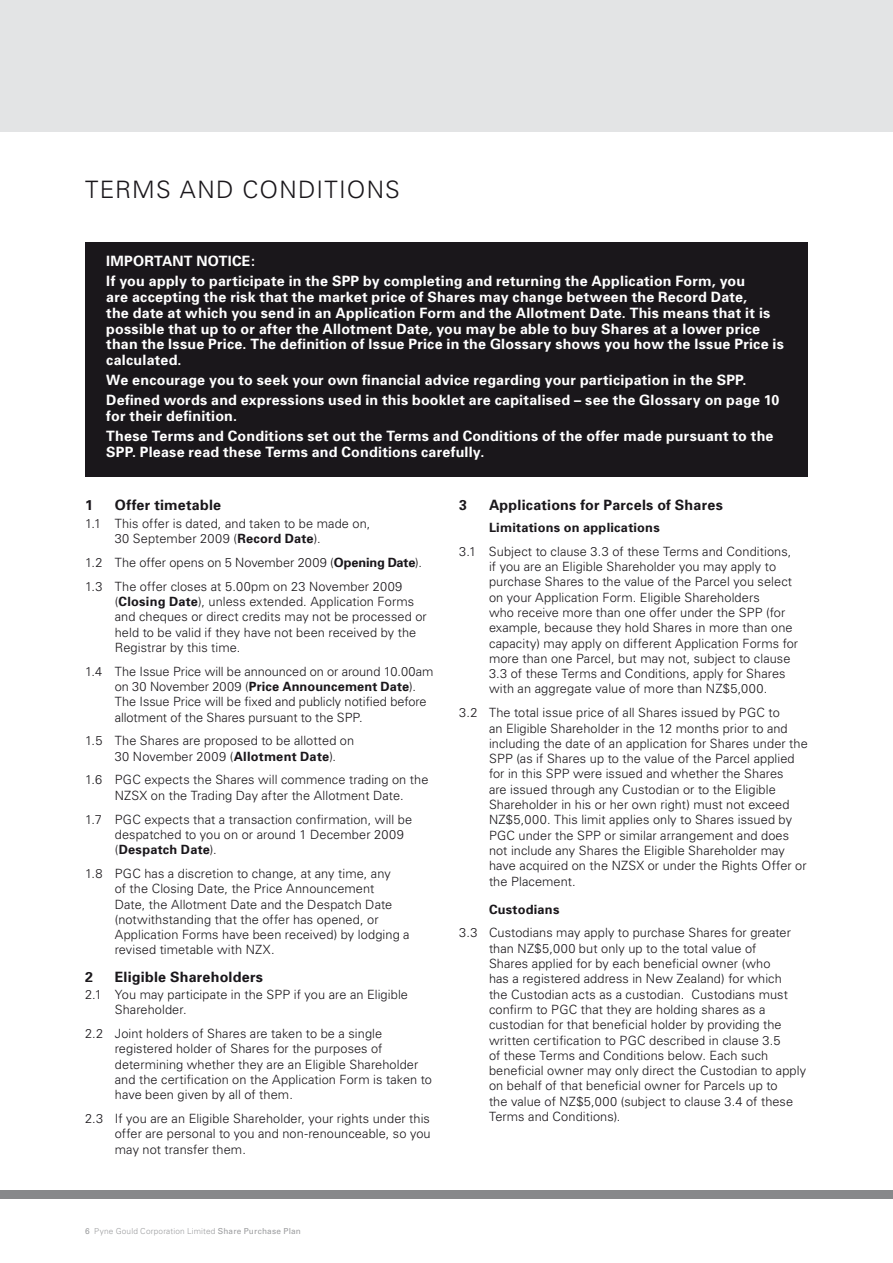
<style>
.page{position:relative;width:893px;height:1263px;background:#fff}
.page>*{position:absolute;margin:0;border:0;box-sizing:border-box;transform-origin:0 0}
.t1{font:300 24px "Univers";letter-spacing:.05em;color:#1a171b}
.t2{font:700 14.25px/15.8px "Univers";letter-spacing:.015em;color:#fff}
.t3{font:700 14.25px "Univers";letter-spacing:.015em;color:#1a171b}
.t4{font:300 12.75px/15.3px "Univers";letter-spacing:.005em;color:#1a171b}
.t5{font:700 12.75px "Univers";letter-spacing:.02em;color:#1a171b}
.t6{font:300 8.25px "Univers";letter-spacing:.02em;color:#9c9d9f}
.s1{font-weight:700}
.s2{font-weight:400}
</style>
<div class="page">
<div style="left:0;top:0;width:893px;height:132px;background:#e3e4e5"></div>
<div style="left:0;top:1191px;width:893px;height:8px;background:#87888a"></div>
<div style="left:85px;top:242px;width:723px;height:235px;background:#1a171b"></div>
<h1 class="t1" style="left:85px;top:175px;width:316px">TERMS AND CONDITIONS</h1>
<p class="t2" style="left:106px;top:251px;width:640px;line-height:20px;text-indent:90px">NOTICE:<br>If you apply to participate in the SPP by completing and returning the Application Form, you</p>
<p class="t2" style="left:106px;top:289px;width:679px">are accepting the risk that the market price of Shares may change between the Record Date,<br>the date at which you send in an Application Form and the Allotment Date. This means that it is possible that up to or after the Allotment Date, you may be able to buy Shares at a lower price than the Issue Price. The definition of Issue Price in the Glossary shows you how the Issue Price is calculated.</p>
<p class="t2" style="left:106px;top:370px;width:675px;line-height:20px">We encourage you to seek your own financial advice regarding your participation in the SPP.<br>Defined words and expressions used in this booklet are capitalised – see the Glossary on page 10</p>
<p class="t2" style="left:106px;top:406px;width:669px;line-height:20px">for their definition.<br>These Terms and Conditions set out the Terms and Conditions of the offer made pursuant to the</p>
<p class="t2" style="left:106px;top:444px;width:379px">SPP. Please read these Terms and Conditions carefully.</p>
<p class="t2" style="left:106px;top:254px;width:59px">IM PORTANT</p>
<p class="t3" style="left:85px;top:497px;width:9px">1</p>
<p class="t3" style="left:115px;top:497px;width:108px">Offer timetable</p>
<p class="t4" style="left:115px;top:515px;width:257px;text-indent:-30px">1.1 This offer is dated, and taken to be made on,<br>30 September 2009 (<span class="s1">Record Date</span>).</p>
<p class="t4" style="left:85px;top:550px;width:338px;line-height:23.9px">1.2 The offer opens on 5 November 2009 (<span class="s1">Opening Date</span>).<br>1.3 The offer closes at 5.00pm on 23 November 2009</p>
<p class="t4" style="left:115px;top:593px;width:313px">(<span class="s1">Closing Date</span>), unless extended. Application Forms and cheques or direct credits may not be processed or held to be valid if they have not been received by the Registrar by this time.</p>
<p class="t4" style="left:115px;top:663px;width:320px;text-indent:-30px">1.4 The Issue Price will be announced on or around 10.00am on 30 November 2009 (<span class="s1">Price Announcement Date</span>).<br>The Issue Price will be fixed and publicly notified before allotment of the Shares pursuant to the SPP.</p>
<p class="t4" style="left:115px;top:733px;width:241px;text-indent:-30px">1.5 The Shares are proposed to be allotted on<br>30 November 2009 (<span class="s1">Allotment Date</span>).</p>
<p class="t4" style="left:85px;top:772px;width:345px;text-align:center">1.6 PGC expects the Shares will commence trading on the<br>NZSX on the Trading Day after the Allotment Date.</p>
<p class="t4" style="left:115px;top:811px;width:299px;text-indent:-30px">1.7 PGC expects that a transaction confirmation, will be despatched to you on or around 1 December 2009 (<span class="s1">Despatch Date</span>).</p>
<p class="t4" style="left:115px;top:865px;width:296px;text-indent:-30px">1.8 PGC has a discretion to change, at any time, any<br>of the Closing Date, the Price Announcement<br>Date, the Allotment Date and the Despatch Date (notwithstanding that the offer has opened, or Application Forms have been received) by lodging a revised timetable with NZX.</p>
<p class="t3" style="left:85px;top:968px;width:9px">2</p>
<p class="t3" style="left:115px;top:968px;width:150px">Eligible Shareholders</p>
<p class="t4" style="left:115px;top:986px;width:295px;text-indent:-30px">2.1 You may participate in the SPP if you are an Eligible<br>Shareholder.</p>
<p class="t4" style="left:115px;top:1025px;width:319px;text-indent:-30px">2.2 Joint holders of Shares are taken to be a single registered holder of Shares for the purposes of determining whether they are an Eligible Shareholder and the certification on the Application Form is taken to have been given by all of them.</p>
<p class="t4" style="left:115px;top:1110px;width:317px;text-align:justify;text-indent:-30px">2.3 If you are an Eligible Shareholder, your rights under this offer are personal to you and non-renounceable, so you may not transfer them.</p>
<p class="t3" style="left:459px;top:497px;width:20px">3 A</p>
<p class="t3" style="left:500px;top:497px;width:225px">pplications for Parcels of Shares</p>
<p class="t5" style="left:489px;top:520px;width:172px">Limitations on applications</p>
<p class="t4" style="left:489px;top:543px;width:311px;text-indent:-30px">3.1 Subject to clause 3.3 of these Terms and Conditions, if you are an Eligible Shareholder you may apply to purchase Shares to the value of the Parcel you select on your Application Form. Eligible Shareholders<br>who receive more than one offer under the SPP (for example, because they hold Shares in more than one capacity) may apply on different Application Forms for more than one Parcel, but may not, subject to clause 3.3 of these Terms and Conditions, apply for Shares with an aggregate value of more than NZ$5,000.</p>
<p class="t4" style="left:489px;top:705px;width:320px;text-indent:-30px">3.2 The total issue price of all Shares issued by PGC to<br>an Eligible Shareholder in the 12 months prior to and including the date of an application for Shares under the SPP (as if Shares up to the value of the Parcel applied for in this SPP were issued and whether the Shares<br>are issued through any Custodian or to the Eligible Shareholder in his or her own right) must not exceed NZ$5,000. This limit applies only to Shares issued by PGC under the SPP or similar arrangement and does not include any Shares the Eligible Shareholder may have acquired on the NZSX or under the Rights Offer or the Placement.</p>
<p class="t5" style="left:489px;top:901px;width:72px">Custodians</p>
<p class="t4" style="left:489px;top:925px;width:319px;text-indent:-30px">3.3 Custodians may apply to purchase Shares for greater than NZ$5,000 but only up to the total value of<br>Shares applied for by each beneficial owner (who<br>has a registered address in New Zealand) for which<br>the Custodian acts as a custodian. Custodians must confirm to PGC that they are holding shares as a custodian for that beneficial holder by providing the written certification to PGC described in clause 3.5<br>of these Terms and Conditions below. Each such beneficial owner may only direct the Custodian to apply on behalf of that beneficial owner for Parcels up to<br>the value of NZ$5,000 (subject to clause 3.4 of these Terms and Conditions).</p>
<p class="t6" style="left:85px;top:1226px;width:217px"><span class="s2">6</span> Pyne Gould Corporation Limited <span class="s2">Share Purchase Plan</span></p>
</div>
